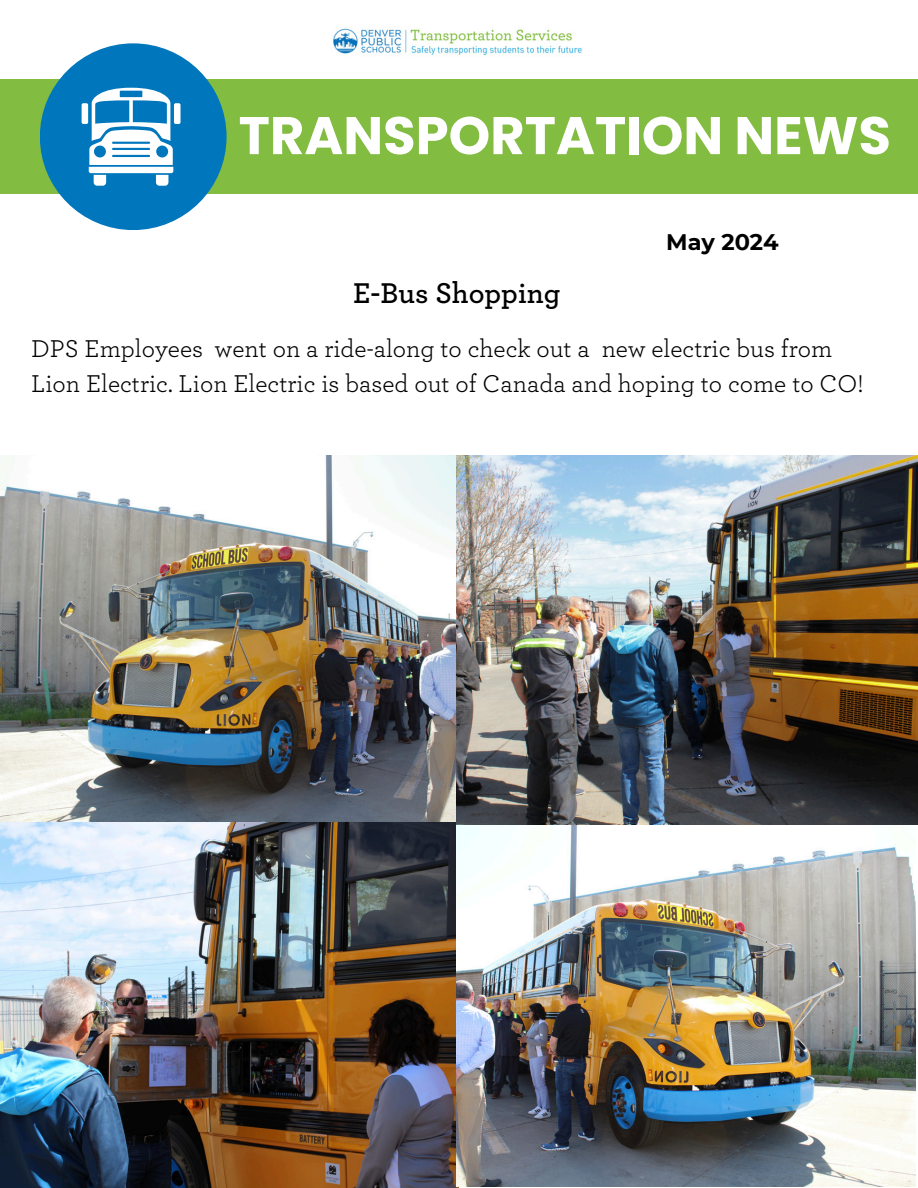
<style>
.page{position:relative;width:918px;height:1188px;background:#fff}
.page>*{position:absolute;margin:0;border:0;box-sizing:border-box;transform-origin:0 0}
.t1{font:700 52.95px "Poppins";color:#fff}
.t2{font:600 30px "Archer Pro";color:#000}
.t3{font:25.5px/34.8px "Archer Pro";color:#000}
.t4{font:700 22.5px "Montserrat";color:#000}
</style>
<div class="page">
<div style="left:0;top:80px;width:918px;height:114px;background:#82bc41"></div>
<div style="left:40px;top:43px;width:187px;height:187px;background:#0076bd;border-radius:50%"></div>
<img style="left:333px;top:28px;width:249px;height:28px">
<svg style="left:89px;top:88px;width:84px;height:98px"></svg>
<div style="left:82px;top:103px;width:6px;height:21px;background:#fff;border-radius:2px"></div>
<div style="left:174px;top:103px;width:7px;height:21px;background:#fff;border-radius:2px"></div>
<img style="left:0;top:456px;width:456px;height:366px">
<img style="left:0;top:822px;width:459px;height:366px">
<img style="left:457px;top:825px;width:459px;height:362px">
<img style="left:457px;top:456px;width:461px;height:369px">
<h3 class="t1" style="left:239px;top:99px;width:654px">TRANSPORTATION NEWS</h3>
<p class="t4" style="left:666px;top:229px;width:114px">May 2024</p>
<p class="t2" style="left:353px;top:279px;width:209px">E-Bus Shopping</p>
<p class="t3" style="left:31px;top:332px;width:834px">DPS Employees went on a ride-along to check out a new electric bus from<br>Lion Electric. Lion Electric is based out of Canada and hoping to come to CO!</p>
</div>
